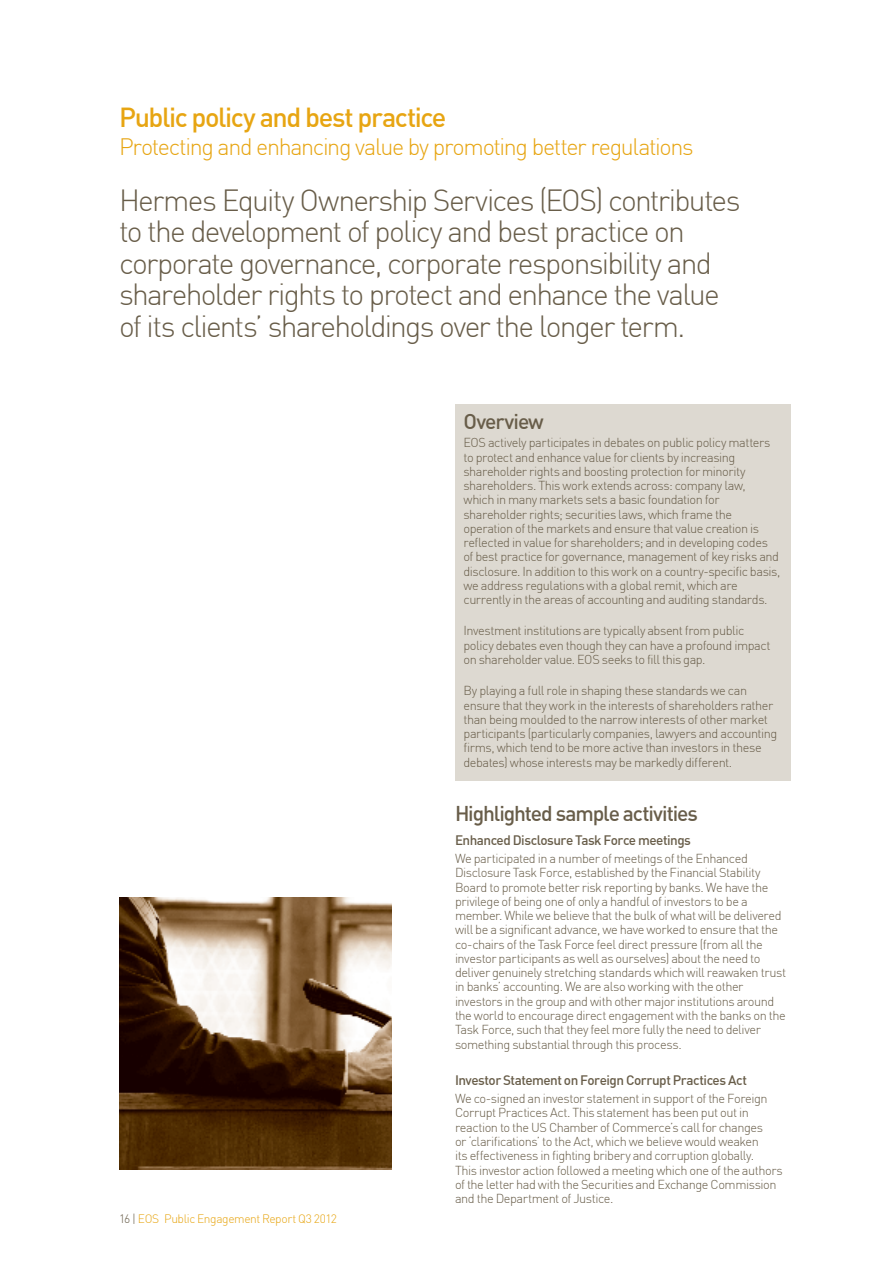
<style>
.page{position:relative;width:893px;height:1263px;background:#fff}
.page>*{position:absolute;margin:0;border:0;box-sizing:border-box;transform-origin:0 0}
.t1{font:300 30px/31.5px "DIN";letter-spacing:-.06em;color:#685d49}
.t2{font:500 27px "DIN";letter-spacing:-.05em;color:#e7a512}
.t3{font:300 23.25px "DIN";letter-spacing:-.055em;color:#e7a512}
.t4{font:500 21px "DIN";letter-spacing:-.05em;color:#685d49}
.t5{font:500 13.5px "DIN";letter-spacing:-.035em;color:#685d49}
.t6{font:300 12.75px/14.2px "DIN";letter-spacing:-.035em;color:#685d49}
.t7{font:300 12px "DIN";letter-spacing:-.035em;color:#e7a512}
.s1{color:#685d49}
</style>
<div class="page">
<div style="left:455px;top:404px;width:336px;height:376px;background:#ddd9d1"></div>
<img style="left:119px;top:897px;width:272px;height:272px">
<h2 class="t2" style="left:119px;top:100px;width:329px">Public policy and best practice</h2>
<h3 class="t3" style="left:119px;top:133px;width:576px">Protecting and enhancing value by promoting better regulations</h3>
<p class="t1" style="left:119px;top:184px;width:623px">Hermes Equity Ownership Services (EOS) contributes to the development of policy and best practice on corporate governance, corporate responsibility and shareholder rights to protect and enhance the value of its clients’ shareholdings over the longer term.</p>
<h3 class="t4" style="left:463px;top:408px;width:82px">Overview</h3>
<p class="t6" style="left:463px;top:435px;width:318px">EOS actively participates in debates on public policy matters to protect and enhance value for clients by increasing shareholder rights and boosting protection for minority shareholders. This work extends across: company law,<br>which in many markets sets a basic foundation for shareholder rights; securities laws, which frame the operation of the markets and ensure that value creation is reflected in value for shareholders; and in developing codes of best practice for governance, management of key risks and disclosure. In addition to this work on a country-specific basis, we address regulations with a global remit, which are currently in the areas of accounting and auditing standards.</p>
<p class="t6" style="left:463px;top:624px;width:309px">Investment institutions are typically absent from public policy debates even though they can have a profound impact on shareholder value. EOS seeks to fill this gap.</p>
<p class="t6" style="left:463px;top:683px;width:315px">By playing a full role in shaping these standards we can ensure that they work in the interests of shareholders rather than being moulded to the narrow interests of other market participants (particularly companies, lawyers and accounting firms, which tend to be more active than investors in these debates) whose interests may be markedly different.</p>
<p class="t7" style="left:119px;top:1212px;width:219px"><span class="s1">16 |</span> EOS Public Engagement Report Q3 2012</p>
<h3 class="t4" style="left:455px;top:800px;width:244px">Highlighted sample activities</h3>
<p class="t5" style="left:455px;top:831px;width:237px">Enhanced Disclosure Task Force meetings</p>
<p class="t6" style="left:455px;top:851px;width:333px">We participated in a number of meetings of the Enhanced Disclosure Task Force, established by the Financial Stability Board to promote better risk reporting by banks. We have the privilege of being one of only a handful of investors to be a member. While we believe that the bulk of what will be delivered will be a significant advance, we have worked to ensure that the co-chairs of the Task Force feel direct pressure (from all the investor participants as well as ourselves) about the need to deliver genuinely stretching standards which will reawaken trust in banks’ accounting. We are also working with the other investors in the group and with other major institutions around the world to encourage direct engagement with the banks on the Task Force, such that they feel more fully the need to deliver something substantial through this process.</p>
<p class="t5" style="left:455px;top:1071px;width:294px">Investor Statement on Foreign Corrupt Practices Act</p>
<p class="t6" style="left:455px;top:1091px;width:329px">We co-signed an investor statement in support of the Foreign Corrupt Practices Act. This statement has been put out in reaction to the US Chamber of Commerce’s call for changes<br>or ‘clarifications’ to the Act, which we believe would weaken<br>its effectiveness in fighting bribery and corruption globally.<br>This investor action followed a meeting which one of the authors of the letter had with the Securities and Exchange Commission and the Department of Justice.</p>
</div>
